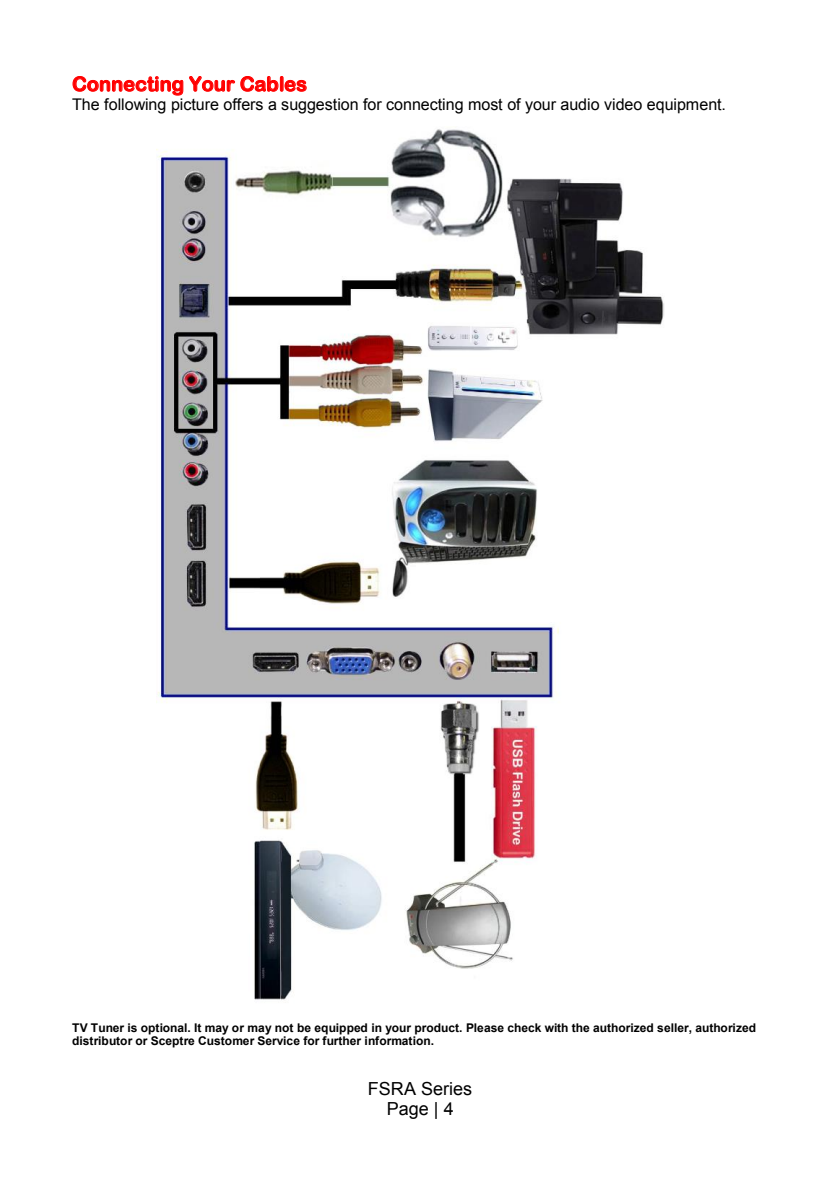
<style>
.page{position:relative;width:840px;height:1191px;background:#fff}
.page>*{position:absolute;margin:0;border:0;box-sizing:border-box;transform-origin:0 0}
.t1{font:20px "Arial Rounded MT Bold";letter-spacing:.005em;color:#f00}
.t2{font:18px/20.6px "Arial";color:#000;text-align:center}
.t3{font:16px "Arial";letter-spacing:-.005em;color:#000}
.t4{font:700 12px/13.6px "Arial";letter-spacing:.005em;color:#000}
</style>
<div class="page">
<svg style="left:72px;top:76px;width:111px;height:20px"></svg>
<svg style="left:189px;top:76px;width:117px;height:16px"></svg>
<img style="left:156px;top:129px;width:508px;height:871px">
<h1 class="t1" style="left:72px;top:72px;width:236px">Connecting Your Cables</h1>
<h3 class="t3" style="left:72px;top:94px;width:655px">The following picture offers a suggestion for connecting most of your audio video equipment.</h3>
<p class="t4" style="left:72px;top:1021px;width:685px">TV Tuner is optional. It may or may not be equipped in your product. Please check with the authorized seller, authorized distributor or Sceptre Customer Service for further information.</p>
<h2 class="t2" style="left:368px;top:1078px;width:106px">FSRA Series<br>Page | 4</h2>
</div>
